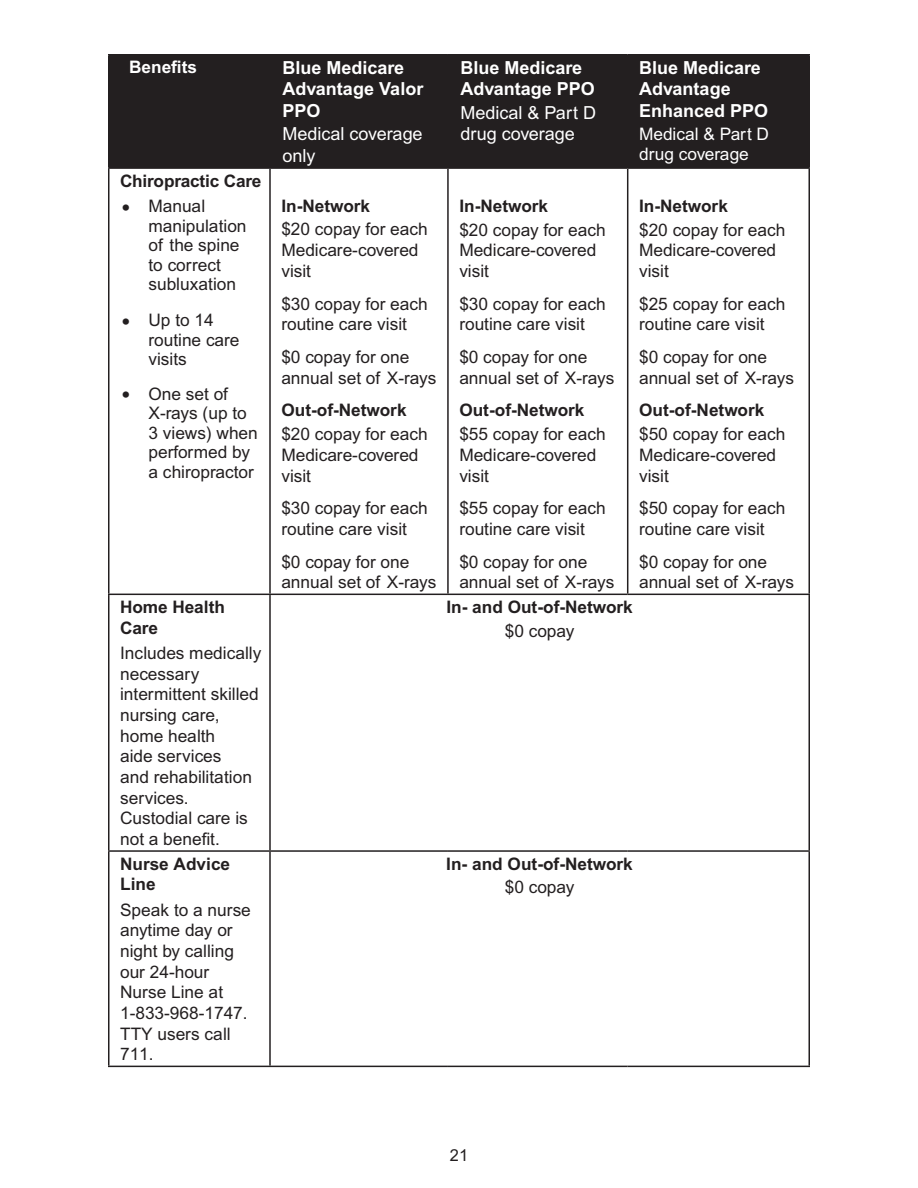
<style>
.page{position:relative;width:918px;height:1188px;background:#fff}
.page>*{position:absolute;margin:0;border:0;box-sizing:border-box;transform-origin:0 0}
.t1{font:700 18px/21.6px "Arial MT Std";color:#fff}
.t2{font:18px/21.6px "Arial MT Std";color:#fff}
.t3{font:17.25px/20.7px "Arial MT Std";color:#231f20}
.t4{font:700 17.25px/20.7px "Arial MT Std";color:#231f20}
.t5{font:17.25px/20.7px "Arial MT Std";color:#fff}
.t6{font:700 17.25px "Arial MT Std";color:#fff}
.t7{font:16.5px "Arial MT Std";color:#231f20}
.s1{font-family:"Times New Roman";font-size:25.5px}
</style>
<div class="page">
<div style="left:110px;top:56px;width:698px;height:111px;background:#231f20"></div>
<hr style="left:108px;top:54px;width:162px;height:2px;background:#231f20">
<hr style="left:108px;top:56px;width:2px;height:111px;background:#231f20">
<hr style="left:270px;top:54px;width:178px;height:2px;background:#231f20">
<hr style="left:269px;top:56px;width:2px;height:111px;background:#231f20">
<hr style="left:448px;top:54px;width:180px;height:2px;background:#231f20">
<hr style="left:447px;top:56px;width:2px;height:111px;background:#231f20">
<hr style="left:628px;top:54px;width:182px;height:2px;background:#231f20">
<hr style="left:627px;top:56px;width:1px;height:111px;background:#231f20">
<hr style="left:808px;top:56px;width:2px;height:111px;background:#231f20">
<hr style="left:108px;top:167px;width:162px;height:2px;background:#231f20">
<hr style="left:108px;top:169px;width:2px;height:425px;background:#231f20">
<hr style="left:270px;top:167px;width:178px;height:2px;background:#231f20">
<hr style="left:269px;top:169px;width:2px;height:425px;background:#231f20">
<hr style="left:448px;top:167px;width:180px;height:2px;background:#231f20">
<hr style="left:447px;top:169px;width:2px;height:425px;background:#231f20">
<hr style="left:628px;top:167px;width:182px;height:2px;background:#231f20">
<hr style="left:627px;top:169px;width:1px;height:425px;background:#231f20">
<hr style="left:808px;top:169px;width:2px;height:425px;background:#231f20">
<hr style="left:108px;top:594px;width:162px;height:1px;background:#231f20">
<hr style="left:108px;top:595px;width:2px;height:255px;background:#231f20">
<hr style="left:270px;top:594px;width:178px;height:1px;background:#231f20">
<hr style="left:269px;top:595px;width:2px;height:255px;background:#231f20">
<hr style="left:448px;top:594px;width:180px;height:1px;background:#231f20">
<hr style="left:628px;top:594px;width:182px;height:1px;background:#231f20">
<hr style="left:808px;top:595px;width:2px;height:255px;background:#231f20">
<hr style="left:108px;top:850px;width:162px;height:2px;background:#231f20">
<hr style="left:108px;top:852px;width:2px;height:214px;background:#231f20">
<hr style="left:270px;top:850px;width:178px;height:2px;background:#231f20">
<hr style="left:269px;top:852px;width:2px;height:214px;background:#231f20">
<hr style="left:448px;top:850px;width:180px;height:2px;background:#231f20">
<hr style="left:628px;top:850px;width:182px;height:2px;background:#231f20">
<hr style="left:808px;top:852px;width:2px;height:214px;background:#231f20">
<hr style="left:108px;top:1066px;width:162px;height:1px;background:#231f20">
<hr style="left:270px;top:1066px;width:178px;height:1px;background:#231f20">
<hr style="left:448px;top:1066px;width:180px;height:1px;background:#231f20">
<hr style="left:628px;top:1066px;width:182px;height:1px;background:#231f20">
<p class="t6" style="left:129px;top:57px;width:70px">Benefits</p>
<p class="t1" style="left:282px;top:57px;width:143px">Blue Medicare<br>Advantage Valor<br>PPO</p>
<p class="t2" style="left:282px;top:124px;width:142px">Medical coverage only</p>
<p class="t4" style="left:120px;top:171px;width:143px">Chiropractic Care</p>
<p class="t3" style="left:148px;top:197px;width:100px;line-height:19.5px;text-indent:-27px"><span class="s1">•</span> Manual manipulation of the spine to correct subluxation</p>
<p class="t3" style="left:148px;top:311px;width:93px;line-height:19.5px;text-indent:-27px"><span class="s1">•</span> Up to 14 routine care visits</p>
<p class="t3" style="left:148px;top:385px;width:111px;line-height:19.5px;text-indent:-27px"><span class="s1">•</span> One set of<br>X-rays (up to<br>3 views) when performed by a chiropractor</p>
<p class="t4" style="left:120px;top:597px;width:106px">Home Health<br>Care</p>
<p class="t3" style="left:120px;top:643px;width:143px">Includes medically necessary intermittent skilled nursing care, home health<br>aide services<br>and rehabilitation services.<br>Custodial care is not a benefit.</p>
<p class="t4" style="left:120px;top:854px;width:112px">Nurse Advice<br>Line</p>
<p class="t3" style="left:120px;top:900px;width:132px">Speak to a nurse anytime day or night by calling our 24-hour<br>Nurse Line at<br>1-833-968-1747.<br>TTY users call<br>711.</p>
<p class="t4" style="left:281px;top:196px;width:90px">In-Network</p>
<p class="t3" style="left:281px;top:220px;width:148px">$20 copay for each<br>Medicare-covered visit</p>
<p class="t3" style="left:281px;top:294px;width:148px">$30 copay for each routine care visit</p>
<p class="t3" style="left:281px;top:347px;width:156px">$0 copay for one annual set of X-rays</p>
<p class="t4" style="left:281px;top:401px;width:127px">Out-of-Network</p>
<p class="t3" style="left:281px;top:425px;width:148px">$20 copay for each<br>Medicare-covered visit</p>
<p class="t3" style="left:281px;top:499px;width:148px">$30 copay for each routine care visit</p>
<p class="t3" style="left:281px;top:552px;width:156px">$0 copay for one annual set of X-rays</p>
<p class="t1" style="left:460px;top:57px;width:136px">Blue Medicare<br>Advantage PPO</p>
<p class="t2" style="left:460px;top:103px;width:137px">Medical &amp; Part D drug coverage</p>
<p class="t4" style="left:459px;top:196px;width:90px">In-Network</p>
<p class="t3" style="left:459px;top:220px;width:148px">$20 copay for each<br>Medicare-covered visit</p>
<p class="t3" style="left:459px;top:294px;width:148px">$30 copay for each routine care visit</p>
<p class="t3" style="left:459px;top:347px;width:156px">$0 copay for one annual set of X-rays</p>
<p class="t4" style="left:459px;top:401px;width:127px">Out-of-Network</p>
<p class="t3" style="left:459px;top:425px;width:148px">$55 copay for each<br>Medicare-covered visit</p>
<p class="t3" style="left:459px;top:499px;width:148px">$55 copay for each routine care visit</p>
<p class="t3" style="left:459px;top:552px;width:156px">$0 copay for one annual set of X-rays</p>
<p class="t1" style="left:639px;top:57px;width:131px">Blue Medicare<br>Advantage<br>Enhanced PPO</p>
<p class="t5" style="left:639px;top:124px;width:131px">Medical &amp; Part D drug coverage</p>
<p class="t4" style="left:639px;top:196px;width:90px">In-Network</p>
<p class="t3" style="left:639px;top:220px;width:148px">$20 copay for each<br>Medicare-covered visit</p>
<p class="t3" style="left:639px;top:294px;width:148px">$25 copay for each routine care visit</p>
<p class="t3" style="left:639px;top:348px;width:156px">$0 copay for one annual set of X-rays</p>
<p class="t4" style="left:639px;top:401px;width:127px">Out-of-Network</p>
<p class="t3" style="left:639px;top:425px;width:148px">$50 copay for each<br>Medicare-covered visit</p>
<p class="t3" style="left:639px;top:499px;width:148px">$50 copay for each routine care visit</p>
<p class="t3" style="left:639px;top:552px;width:156px">$0 copay for one annual set of X-rays</p>
<p class="t4" style="left:446px;top:597px;width:188px">In- and Out-of-Network</p>
<p class="t3" style="left:505px;top:621px;width:71px">$0 copay</p>
<p class="t4" style="left:446px;top:854px;width:188px">In- and Out-of-Network</p>
<p class="t3" style="left:505px;top:878px;width:71px">$0 copay</p>
<p class="t7" style="left:450px;top:1146px;width:20px">21</p>
</div>
